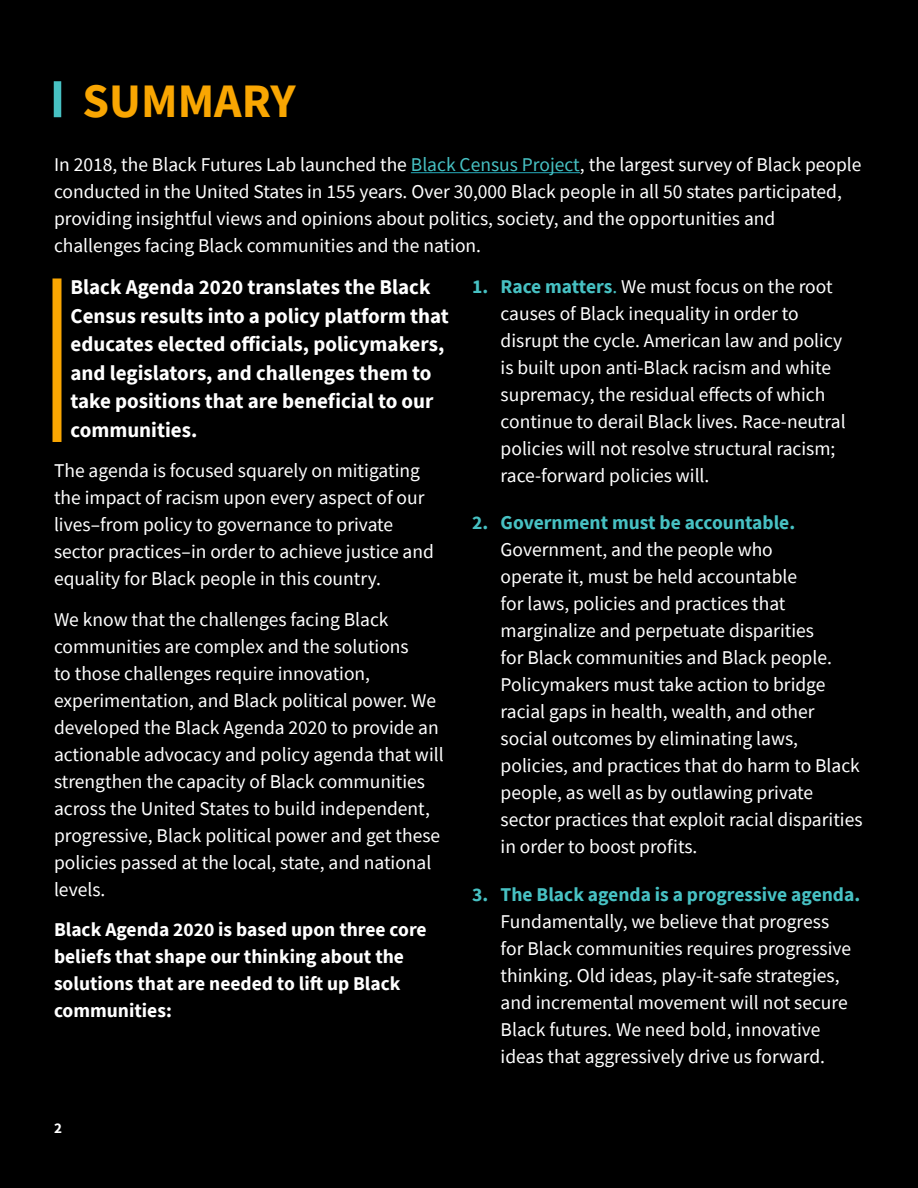
<style>
.page{position:relative;width:918px;height:1188px;background:#000}
.page>*{position:absolute;margin:0;border:0;box-sizing:border-box;transform-origin:0 0}
.t1{font:700 48px "Source Sans Pro";color:#f9a602}
.t2{font:700 21px/28.5px "Source Sans Pro";color:#fff}
.t3{font:19.5px/27px "Source Sans Pro";color:#fff}
.t4{font:700 19.5px/27px "Source Sans Pro";color:#fff}
.t5{font:700 19.5px "Source Sans Pro";color:#47c1c3}
.t6{font:700 15px "Source Sans Pro";color:#fff}
.s1{color:#47c1c3}
.s2{font-weight:700;color:#47c1c3}
</style>
<div class="page">
<div style="left:54px;top:81px;width:7px;height:36px;background:#47c1c3"></div>
<hr style="left:411px;top:172px;width:169px;height:1px;background:#23aabb">
<div style="left:52px;top:278px;width:10px;height:164px;background:#f9a602"></div>
<h1 class="t1" style="left:82px;top:69px;width:215px">SUMMARY</h1>
<p class="t3" style="left:54px;top:151px;width:809px">In 2018, the Black Futures Lab launched the <span class="s1">Black Census Project</span>, the largest survey of Black people conducted in the United States in 155 years. Over 30,000 Black people in all 50 states participated, providing insightful views and opinions about politics, society, and the opportunities and challenges facing Black communities and the nation.</p>
<p class="t2" style="left:70px;top:273px;width:380px">Black Agenda 2020 translates the Black Census results into a policy platform that educates elected officials, policymakers, and legislators, and challenges them to take positions that are beneficial to our communities.</p>
<p class="t3" style="left:54px;top:457px;width:381px">The agenda is focused squarely on mitigating the impact of racism upon every aspect of our lives–from policy to governance to private sector practices–in order to achieve justice and equality for Black people in this country.</p>
<p class="t3" style="left:54px;top:606px;width:391px">We know that the challenges facing Black communities are complex and the solutions<br>to those challenges require innovation, experimentation, and Black political power. We developed the Black Agenda 2020 to provide an actionable advocacy and policy agenda that will strengthen the capacity of Black communities across the United States to build independent, progressive, Black political power and get these policies passed at the local, state, and national levels.</p>
<p class="t4" style="left:54px;top:916px;width:374px">Black Agenda 2020 is based upon three core beliefs that shape our thinking about the solutions that are needed to lift up Black communities:</p>
<p class="t3" style="left:501px;top:273px;width:347px;text-indent:-29px"><span class="s2">1. Race matters</span><span class="s1">.</span> We must focus on the root causes of Black inequality in order to disrupt the cycle. American law and policy is built upon anti-Black racism and white supremacy, the residual effects of which continue to derail Black lives. Race-neutral policies will not resolve structural racism; race-forward policies will.</p>
<p class="t5" style="left:472px;top:509px;width:325px">2. Government must be accountable.</p>
<p class="t3" style="left:501px;top:536px;width:363px">Government, and the people who<br>operate it, must be held accountable<br>for laws, policies and practices that marginalize and perpetuate disparities<br>for Black communities and Black people.<br>Policymakers must take action to bridge racial gaps in health, wealth, and other social outcomes by eliminating laws, policies, and practices that do harm to Black people, as well as by outlawing private sector practices that exploit racial disparities in order to boost profits.</p>
<p class="t5" style="left:472px;top:881px;width:390px">3. The Black agenda is a progressive agenda.</p>
<p class="t3" style="left:501px;top:907px;width:352px">Fundamentally, we believe that progress for Black communities requires progressive thinking. Old ideas, play-it-safe strategies, and incremental movement will not secure Black futures. We need bold, innovative ideas that aggressively drive us forward.</p>
<p class="t6" style="left:54px;top:1118px;width:9px">2</p>
</div>
